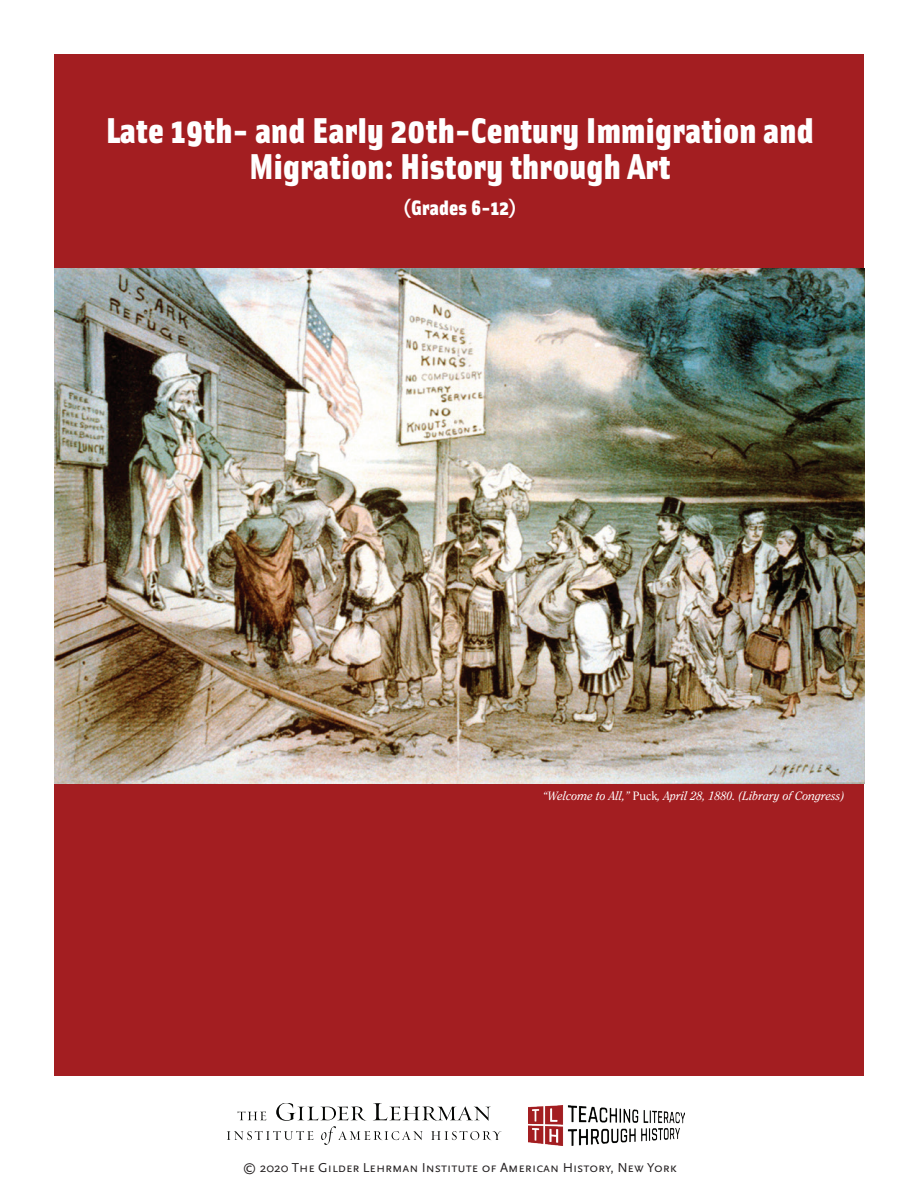
<style>
.page{position:relative;width:918px;height:1188px;background:#fff}
.page>*{position:absolute;margin:0;border:0;box-sizing:border-box;transform-origin:0 0}
.t1{font:900 36px/36px "Solex";letter-spacing:.01em;color:#fff;text-align:center}
.t2{font:900 21px "Solex";letter-spacing:.01em;color:#fff}
.t3{font:13.5px "Scala Sans Caps";color:#231f20}
.t4{font:italic 12px "Clearface";color:#fff}
.s1{font-style:normal}
</style>
<div class="page">
<div style="left:54px;top:54px;width:810px;height:1022px;background:#a31e21"></div>
<img style="left:276px;top:1103px;width:215px;height:18px">
<img style="left:529px;top:1105px;width:155px;height:40px">
<img style="left:54px;top:269px;width:810px;height:515px">
<p class="t1" style="left:106px;top:110px;width:709px">Late 19th- and Early 20th-Century Immigration and<br>Migration: History through Art</p>
<p class="t2" style="left:404px;top:193px;width:114px">(Grades 6-12)</p>
<p class="t4" style="left:543px;top:789px;width:303px">“Welcome to All,” <span class="s1">Puck</span>, April 28, 1880. (Library of Congress)</p>
<p class="t3" style="left:243px;top:1160px;width:436px">© 2020 The Gilder Lehrman Institute of American History, New York</p>
</div>
